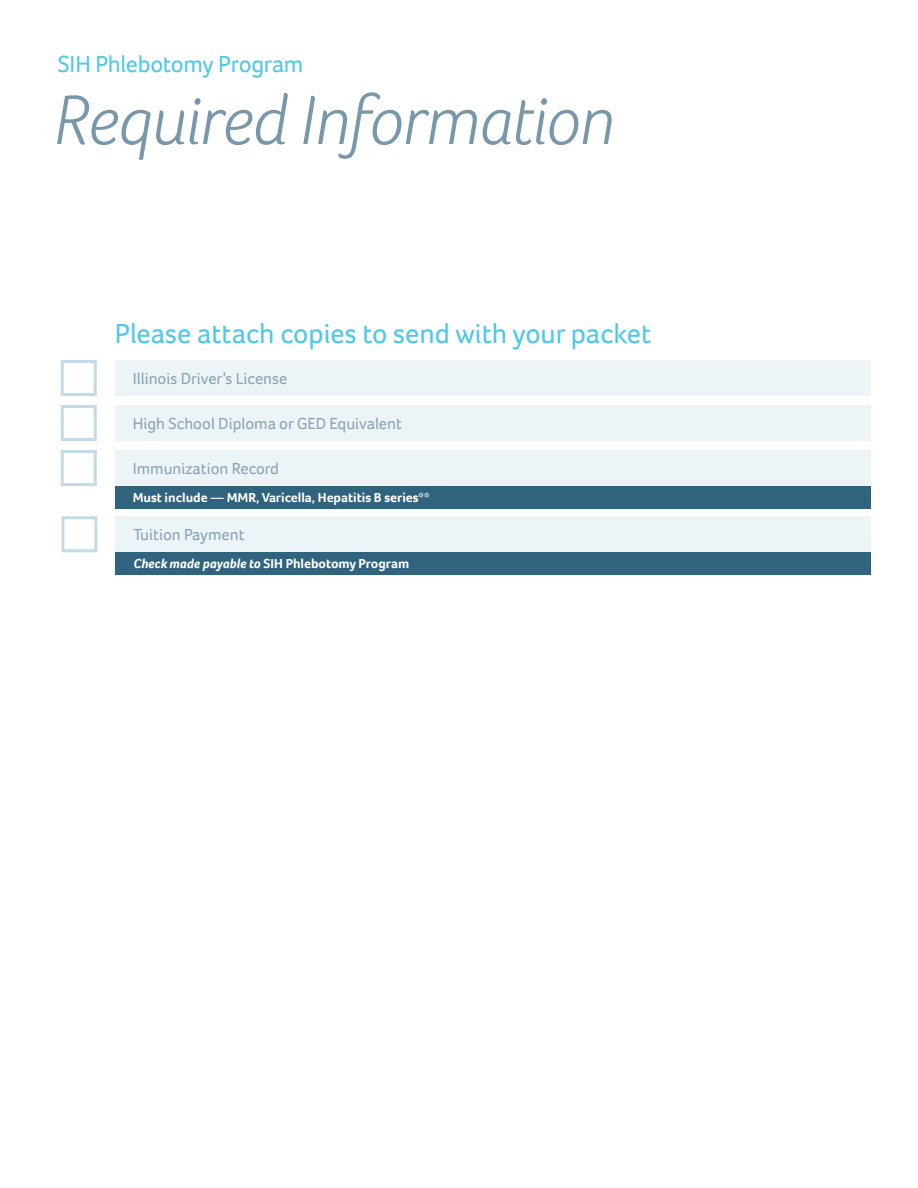
<style>
.page{position:relative;width:918px;height:1188px;background:#fff}
.page>*{position:absolute;margin:0;border:0;box-sizing:border-box;transform-origin:0 0}
.t1{font:italic 300 72px "Foco";letter-spacing:-.015em;color:#7997ab}
.t2{font:28.5px "Foco";color:#4ec8e8}
.s1{font:24px "Foco";letter-spacing:-.015em;color:#4ec8e8}
.t3{font:16.5px "Foco";color:#8ba3b4}
.t4{font:700 13.5px "Foco";color:#fff}
.s1{font-style:italic}
</style>
<div class="page">
<div style="left:115px;top:360px;width:756px;height:36px;background:#edf4f8"></div>
<div style="left:115px;top:405px;width:756px;height:36px;background:#edf4f8"></div>
<div style="left:115px;top:450px;width:756px;height:36px;background:#edf4f8"></div>
<div style="left:115px;top:486px;width:756px;height:22px;background:#30647e"></div>
<div style="left:61px;top:360px;width:36px;height:36px;border:3px solid #c3dae9"></div>
<div style="left:61px;top:405px;width:36px;height:36px;border:3px solid #c3dae9"></div>
<div style="left:61px;top:450px;width:36px;height:36px;border:3px solid #c3dae9"></div>
<div style="left:115px;top:516px;width:756px;height:36px;background:#edf4f8"></div>
<div style="left:115px;top:552px;width:756px;height:23px;background:#30647e"></div>
<div style="left:61px;top:516px;width:36px;height:36px;border:3px solid #c3dae9"></div>
<p class="s1" style="left:58px;top:48px;width:247px">SIH Phlebotomy Program</p>
<p class="t1" style="left:53px;top:72px;width:563px">Required Information</p>
<p class="t2" style="left:115px;top:315px;width:538px">Please attach copies to send with your packet</p>
<p class="t3" style="left:133px;top:367px;width:156px">Illinois Driver’s License</p>
<p class="t3" style="left:133px;top:412px;width:271px">High School Diploma or GED Equivalent</p>
<p class="t3" style="left:133px;top:457px;width:148px">Immunization Record</p>
<p class="t4" style="left:133px;top:489px;width:299px">Must include — MMR, Varicella, Hepatitis B series**</p>
<p class="t3" style="left:133px;top:524px;width:113px">Tuition Payment</p>
<p class="t4" style="left:133px;top:555px;width:277px"><span class="s1">Check made payable to</span> SIH Phlebotomy Program</p>
</div>
